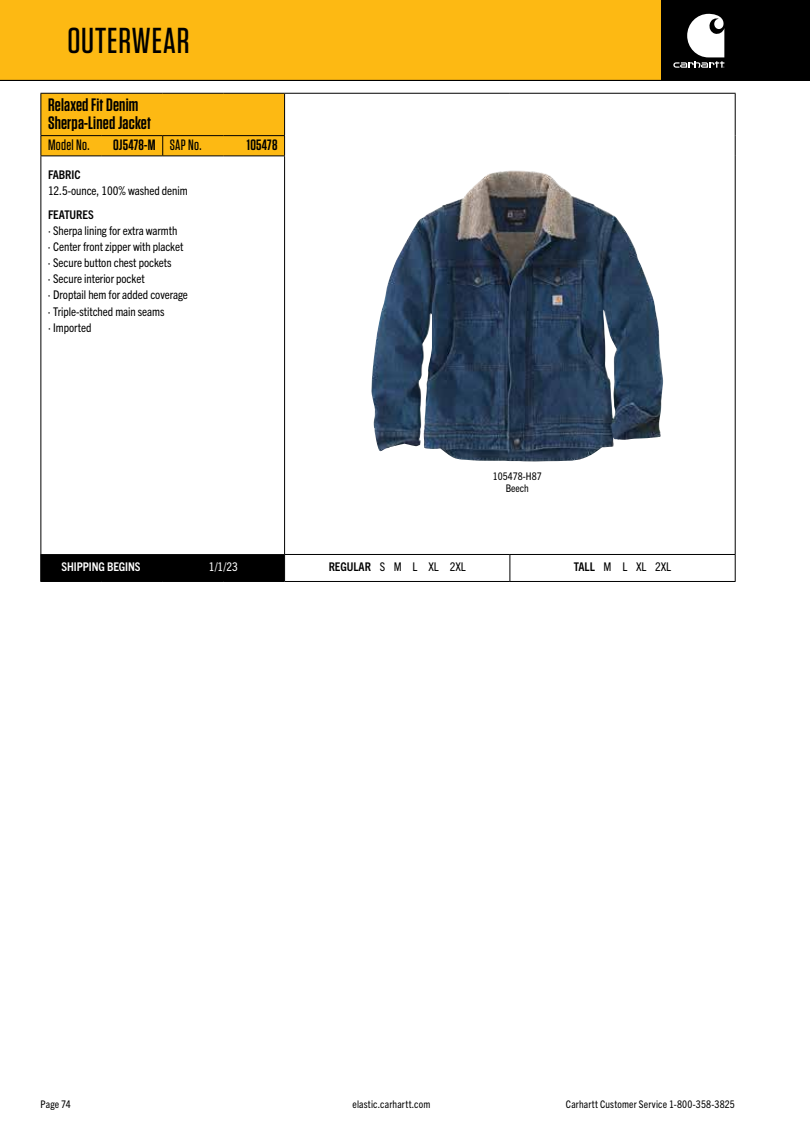
<style>
.page{position:relative;width:810px;height:1134px;background:#fff}
.page>*{position:absolute;margin:0;border:0;box-sizing:border-box;transform-origin:0 0}
.t1{font:500 36px "Tungsten";letter-spacing:.025em;color:#000}
.t2{font:600 18px/18px "Tungsten";letter-spacing:.01em;color:#000}
.t3{font:600 15px "Tungsten";letter-spacing:.02em;color:#000}
.t4{font:500 15px "Tungsten";letter-spacing:.02em;color:#000}
.t5{font:condensed 12px/16px "Trade Gothic Next LT Pro";letter-spacing:-.005em;color:#000}
.t6{font:700 condensed 12px "Trade Gothic Next LT Pro";letter-spacing:-.005em;color:#fff}
.t7{font:700 condensed 12px "Trade Gothic Next LT Pro";letter-spacing:-.005em;color:#000}
.t8{font:condensed 12px "Trade Gothic Next LT Pro";color:#fff}
.t9{font:condensed 10.5px/12px "Trade Gothic Next LT Pro";letter-spacing:.015em;color:#000;text-align:center}
.s1{font-weight:500}
.s2{font-weight:700}
</style>
<div class="page">
<img style="left:371px;top:171px;width:292px;height:291px">
<div style="left:0;top:0;width:662px;height:80px;background:#fdb913"></div>
<div style="left:662px;top:0;width:148px;height:80px;background:#000"></div>
<svg style="left:673px;top:14px;width:51px;height:54px"></svg>
<hr style="left:0;top:80px;width:810px;height:1px;background:#000">
<hr style="left:285px;top:93px;width:225px;height:1px;background:#000">
<hr style="left:510px;top:93px;width:226px;height:1px;background:#000">
<hr style="left:735px;top:94px;width:1px;height:42px;background:#000">
<svg style="left:40px;top:93px;width:245px;height:63px"></svg>
<svg style="left:735px;top:136px;width:1px;height:20px"></svg>
<hr style="left:40px;top:156px;width:62px;height:1px;background:#000">
<hr style="left:40px;top:156px;width:1px;height:398px;background:#000">
<hr style="left:102px;top:156px;width:61px;height:1px;background:#000">
<hr style="left:163px;top:156px;width:61px;height:1px;background:#000">
<hr style="left:224px;top:156px;width:61px;height:1px;background:#000">
<hr style="left:284px;top:156px;width:1px;height:398px;background:#000">
<hr style="left:735px;top:156px;width:1px;height:398px;background:#000">
<hr style="left:284px;top:554px;width:226px;height:1px;background:#000">
<div style="left:40px;top:554px;width:245px;height:27px;background:#000"></div>
<hr style="left:510px;top:554px;width:226px;height:1px;background:#000">
<svg style="left:510px;top:555px;width:1px;height:26px"></svg>
<svg style="left:735px;top:555px;width:1px;height:26px"></svg>
<hr style="left:40px;top:581px;width:62px;height:1px;background:#000">
<hr style="left:102px;top:581px;width:61px;height:1px;background:#000">
<hr style="left:163px;top:581px;width:61px;height:1px;background:#000">
<hr style="left:224px;top:581px;width:61px;height:1px;background:#000">
<hr style="left:285px;top:581px;width:225px;height:1px;background:#000">
<hr style="left:510px;top:581px;width:226px;height:1px;background:#000">
<h1 class="t1" style="left:68px;top:22px;width:124px">OUTERWEAR</h1>
<h2 class="t2" style="left:48px;top:96px;width:104px">Relaxed Fit Denim<br>Sherpa-Lined Jacket</h2>
<p class="t4" style="left:48px;top:137px;width:43px">Model No.</p>
<p class="t3" style="left:113px;top:137px;width:90px">OJ5478-M <span class="s1">SAP No.</span></p>
<p class="t3" style="left:247px;top:137px;width:32px">105478</p>
<p class="t7" style="left:48px;top:166px;width:34px">FABRIC</p>
<p class="t5" style="left:48px;top:182px;width:141px">12.5-ounce, 100% washed denim</p>
<p class="t7" style="left:48px;top:206px;width:47px">FEATURES</p>
<p class="t5" style="left:48px;top:222px;width:142px">· Sherpa lining for extra warmth<br>· Center front zipper with placket · Secure button chest pockets<br>· Secure interior pocket<br>· Droptail hem for added coverage · Triple-stitched main seams<br>· Imported</p>
<p class="t6" style="left:61px;top:559px;width:81px">SHIPPING BEGINS</p>
<p class="t8" style="left:209px;top:559px;width:30px">1/1/23</p>
<p class="t9" style="left:493px;top:470px;width:50px">105478-H87<br>Beech</p>
<p class="t5" style="left:329px;top:557px;width:139px"><span class="s2">REGULAR</span> S M L XL 2XL</p>
<p class="t5" style="left:574px;top:557px;width:99px"><span class="s2">TALL</span> M L XL 2XL</p>
<p class="t9" style="left:40px;top:1097px;width:32px">Page 74</p>
<p class="t9" style="left:353px;top:1097px;width:79px">elastic.carhartt.com</p>
<p class="t9" style="left:566px;top:1097px;width:171px">Carhartt Customer Service 1-800-358-3825</p>
</div>
